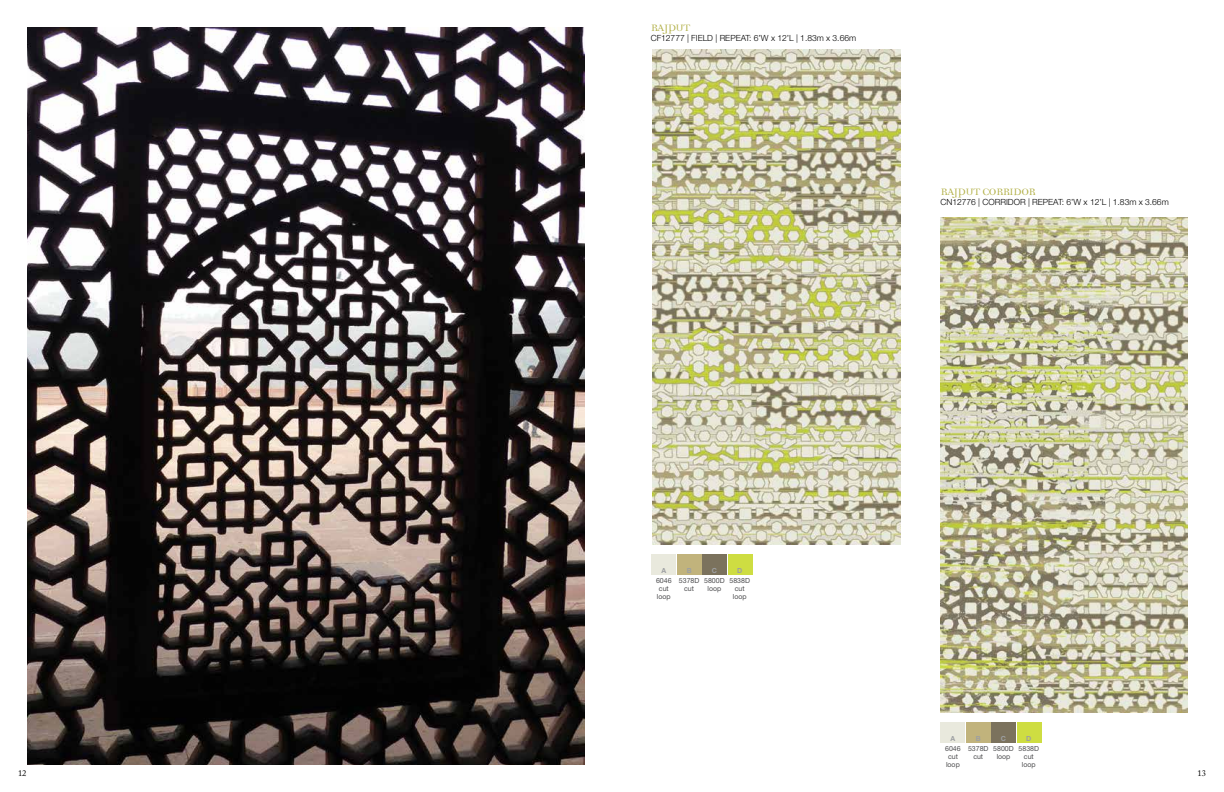
<style>
.page{position:relative;width:1224px;height:792px;background:#fff}
.page>*{position:absolute;margin:0;border:0;box-sizing:border-box;transform-origin:0 0}
.t1{font:15px "Democratica";letter-spacing:-.06em;color:#b2b047}
.t2{font:300 8.5px "Helvetica Neue LT";color:#000}
.t3{font:8.5px "Adobe Caslon";color:#000}
.t4{font:7px/8px "Helvetica Neue LT";color:#4d4d4f;text-align:center}
.t5{font:700 7px "Helvetica Neue LT";color:#9d9fa2}
</style>
<div class="page">
<img style="left:653px;top:50px;width:247px;height:494px">
<img style="left:940px;top:218px;width:248px;height:495px">
<div style="left:728px;top:554px;width:24px;height:20px;background:#cedd42"></div>
<div style="left:702px;top:554px;width:25px;height:20px;background:#7b725d"></div>
<div style="left:677px;top:554px;width:24px;height:20px;background:#c1b37c"></div>
<div style="left:651px;top:554px;width:25px;height:20px;background:#e9e9dd"></div>
<div style="left:1017px;top:723px;width:25px;height:20px;background:#cedd42"></div>
<div style="left:991px;top:723px;width:25px;height:20px;background:#7b725d"></div>
<div style="left:966px;top:723px;width:24px;height:20px;background:#c1b37c"></div>
<div style="left:940px;top:723px;width:25px;height:20px;background:#e9e9dd"></div>
<img style="left:27px;top:27px;width:558px;height:738px">
<h1 class="t1" style="left:651px;top:20px;width:42px">RAJPUT</h1>
<p class="t2" style="left:651px;top:33px;width:207px">CF12777 | FIELD | REPEAT: 6’W x 12’L | 1.83m x 3.66m</p>
<h1 class="t1" style="left:940px;top:184px;width:97px">RAJPUT CORRIDOR</h1>
<p class="t2" style="left:940px;top:196px;width:230px">CN12776 | CORRIDOR | REPEAT: 6’W x 12’L | 1.83m x 3.66m</p>
<p class="t5" style="left:661px;top:566px;width:6px">A</p>
<p class="t5" style="left:687px;top:566px;width:6px">B</p>
<p class="t5" style="left:712px;top:566px;width:7px">C</p>
<p class="t5" style="left:737px;top:566px;width:7px">D</p>
<p class="t4" style="left:656px;top:576px;width:17px;text-align:left">6046 cut loop</p>
<p class="t4" style="left:679px;top:576px;width:22px">5378D cut</p>
<p class="t4" style="left:704px;top:576px;width:22px">5800D loop</p>
<p class="t4" style="left:730px;top:576px;width:22px">5838D cut loop</p>
<p class="t5" style="left:951px;top:734px;width:6px">A</p>
<p class="t5" style="left:976px;top:734px;width:6px">B</p>
<p class="t5" style="left:1001px;top:734px;width:7px">C</p>
<p class="t5" style="left:1026px;top:734px;width:7px">D</p>
<p class="t4" style="left:945px;top:745px;width:17px;text-align:left">6046 cut loop</p>
<p class="t4" style="left:968px;top:745px;width:22px">5378D cut</p>
<p class="t4" style="left:993px;top:745px;width:22px">5800D loop</p>
<p class="t4" style="left:1019px;top:745px;width:22px">5838D cut loop</p>
<p class="t3" style="left:18px;top:768px;width:10px">12</p>
<p class="t3" style="left:1198px;top:768px;width:10px">13</p>
</div>
